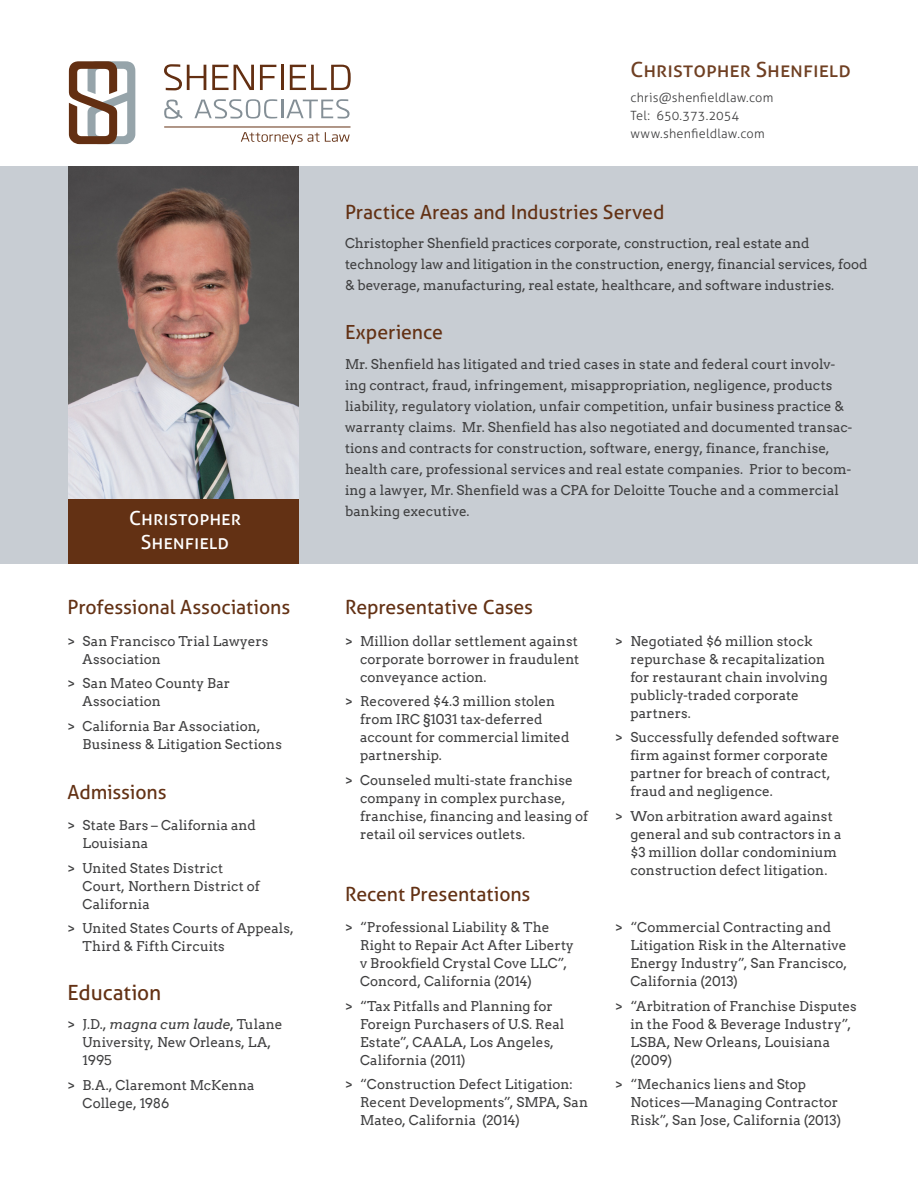
<style>
.page{position:relative;width:918px;height:1188px;background:#fff}
.page>*{position:absolute;margin:0;border:0;box-sizing:border-box;transform-origin:0 0}
.bullets{font:21px "Aller";letter-spacing:-.005em;color:#6f3f22}
.t1{font:21px "Aller";letter-spacing:-.005em;color:#633114}
.t2{font:19.5px "Aller";letter-spacing:-.005em;color:#633114}
.t3{font:19.5px/24px "Aller";letter-spacing:-.005em;color:#fff;text-align:center}
.t4{font:13.5px/18px "Arvo";color:#3e3e3f}
.bullets-2{font:300 12.75px "Aller";letter-spacing:.01em;color:#3e3e3f}
.bullets-3{font:300 12.75px "Aller";letter-spacing:-.01em;color:#3e3e3f}
.s1{font-style:italic}
</style>
<div class="page">
<div style="left:0;top:167px;width:918px;height:397px;background:#c8cdd3"></div>
<img style="left:68px;top:167px;width:231px;height:333px">
<div style="left:68px;top:500px;width:231px;height:64px;background:#633114"></div>
<svg style="left:164px;top:64px;width:42px;height:26px"></svg>
<svg style="left:212px;top:65px;width:42px;height:25px"></svg>
<svg style="left:260px;top:65px;width:16px;height:25px"></svg>
<hr style="left:281px;top:65px;width:3px;height:25px;background:#632f12">
<svg style="left:290px;top:65px;width:61px;height:25px"></svg>
<svg style="left:194px;top:99px;width:156px;height:20px"></svg>
<svg style="left:241px;top:132px;width:109px;height:13px"></svg>
<svg style="left:69px;top:61px;width:66px;height:83px"></svg>
<hr style="left:164px;top:127px;width:187px;height:1px;background:#632f12">
<svg style="left:164px;top:100px;width:19px;height:19px"></svg>
<p class="t3" style="left:129px;top:506px;width:113px">Christopher<br>Shenfield</p>
<p class="t2" style="left:68px;top:595px;width:224px">Professional Associations</p>
<p class="t4" style="left:83px;top:631px;width:187px;text-indent:-15px">&gt; San Francisco Trial Lawyers<br>Association</p>
<p class="t4" style="left:83px;top:674px;width:149px;text-indent:-15px">&gt; San Mateo County Bar<br>Association</p>
<p class="t4" style="left:83px;top:717px;width:201px;text-indent:-15px">&gt; California Bar Association,<br>Business &amp; Litigation Sections</p>
<p class="t2" style="left:68px;top:781px;width:101px">Admissions</p>
<p class="t4" style="left:83px;top:816px;width:175px;text-indent:-15px">&gt; State Bars – California and<br>Louisiana</p>
<p class="t4" style="left:83px;top:858px;width:179px;text-indent:-15px">&gt; United States District<br>Court, Northern District of<br>California</p>
<p class="t4" style="left:83px;top:919px;width:213px;text-indent:-15px">&gt; United States Courts of Appeals,<br>Third &amp; Fifth Circuits</p>
<p class="t1" style="left:68px;top:980px;width:95px">Education</p>
<p class="t4" style="left:83px;top:1015px;width:201px;text-indent:-15px">&gt; J.D., <span class="s1">magna cum laude,</span> Tulane<br>University, New Orleans, LA,<br>1995</p>
<p class="t4" style="left:83px;top:1075px;width:174px;text-indent:-15px">&gt; B.A., Claremont McKenna<br>College, 1986</p>
<p class="bullets" style="left:630px;top:57px;width:222px">Christopher Shenfield</p>
<p class="bullets-2" style="left:630px;top:90px;width:144px">chris@shenfieldlaw.com</p>
<p class="bullets-3" style="left:630px;top:108px;width:110px">Tel: 650.373.2054</p>
<p class="bullets-2" style="left:630px;top:126px;width:136px">www.shenfieldlaw.com</p>
<p class="t2" style="left:345px;top:201px;width:321px">Practice Areas and Industries Served</p>
<p class="t4" style="left:345px;top:232px;width:524px;line-height:21px">Christopher Shenfield practices corporate, construction, real estate and technology law and litigation in the construction, energy, financial services, food &amp; beverage, manufacturing, real estate, healthcare, and software industries.</p>
<p class="t2" style="left:345px;top:320px;width:99px">Experience</p>
<p class="t4" style="left:345px;top:353px;width:509px;line-height:21px">Mr. Shenfield has litigated and tried cases in state and federal court involv&shy;ing contract, fraud, infringement, misappropriation, negligence, products liability, regulatory violation, unfair competition, unfair business practice &amp; warranty claims. Mr. Shenfield has also negotiated and documented transac&shy;tions and contracts for construction, software, energy, finance, franchise, health care, professional services and real estate companies. Prior to becom&shy;ing a lawyer, Mr. Shenfield was a CPA for Deloitte Touche and a commercial banking executive.</p>
<p class="t2" style="left:345px;top:595px;width:190px">Representative Cases</p>
<p class="t4" style="left:360px;top:631px;width:221px;text-align:justify;text-indent:-15px">&gt; Million dollar settlement against corporate borrower in fraudulent conveyance action.</p>
<p class="t4" style="left:360px;top:692px;width:211px;text-indent:-15px">&gt; Recovered $4.3 million stolen from IRC §1031 tax-deferred account for commercial limited partnership.</p>
<p class="t4" style="left:360px;top:771px;width:229px;text-indent:-15px">&gt; Counseled multi-state franchise company in complex purchase, franchise, financing and leasing of retail oil services outlets.</p>
<p class="t2" style="left:345px;top:882px;width:187px">Recent Presentations</p>
<p class="t4" style="left:360px;top:918px;width:215px;text-indent:-15px">&gt; “Professional Liability &amp; The<br>Right to Repair Act After Liberty v Brookfield Crystal Cove LLC”,<br>Concord, California (2014)</p>
<p class="t4" style="left:360px;top:997px;width:206px;text-indent:-15px">&gt; “Tax Pitfalls and Planning for<br>Foreign Purchasers of U.S. Real<br>Estate”, CAALA, Los Angeles,<br>California (2011)</p>
<p class="t4" style="left:360px;top:1075px;width:229px;text-indent:-15px">&gt; “Construction Defect Litigation:<br>Recent Developments”, SMPA, San<br>Mateo, California (2014)</p>
<p class="t4" style="left:630px;top:631px;width:199px;text-indent:-15px">&gt; Negotiated $6 million stock repurchase &amp; recapitalization for restaurant chain involving publicly-traded corporate partners.</p>
<p class="t4" style="left:630px;top:728px;width:211px;text-indent:-15px">&gt; Successfully defended software firm against former corporate partner for breach of contract, fraud and negligence.</p>
<p class="t4" style="left:630px;top:807px;width:213px;text-indent:-15px">&gt; Won arbitration award against general and sub contractors in a $3 million dollar condominium construction defect litigation.</p>
<p class="t4" style="left:630px;top:918px;width:218px;text-indent:-15px">&gt; “Commercial Contracting and<br>Litigation Risk in the Alternative<br>Energy Industry”, San Francisco,<br>California (2013)</p>
<p class="t4" style="left:630px;top:997px;width:228px;text-indent:-15px">&gt; “Arbitration of Franchise Disputes in the Food &amp; Beverage Industry”,<br>LSBA, New Orleans, Louisiana (2009)</p>
<p class="t4" style="left:630px;top:1075px;width:212px;text-indent:-15px">&gt; “Mechanics liens and Stop<br>Notices—Managing Contractor<br>Risk”, San Jose, California (2013)</p>
</div>
